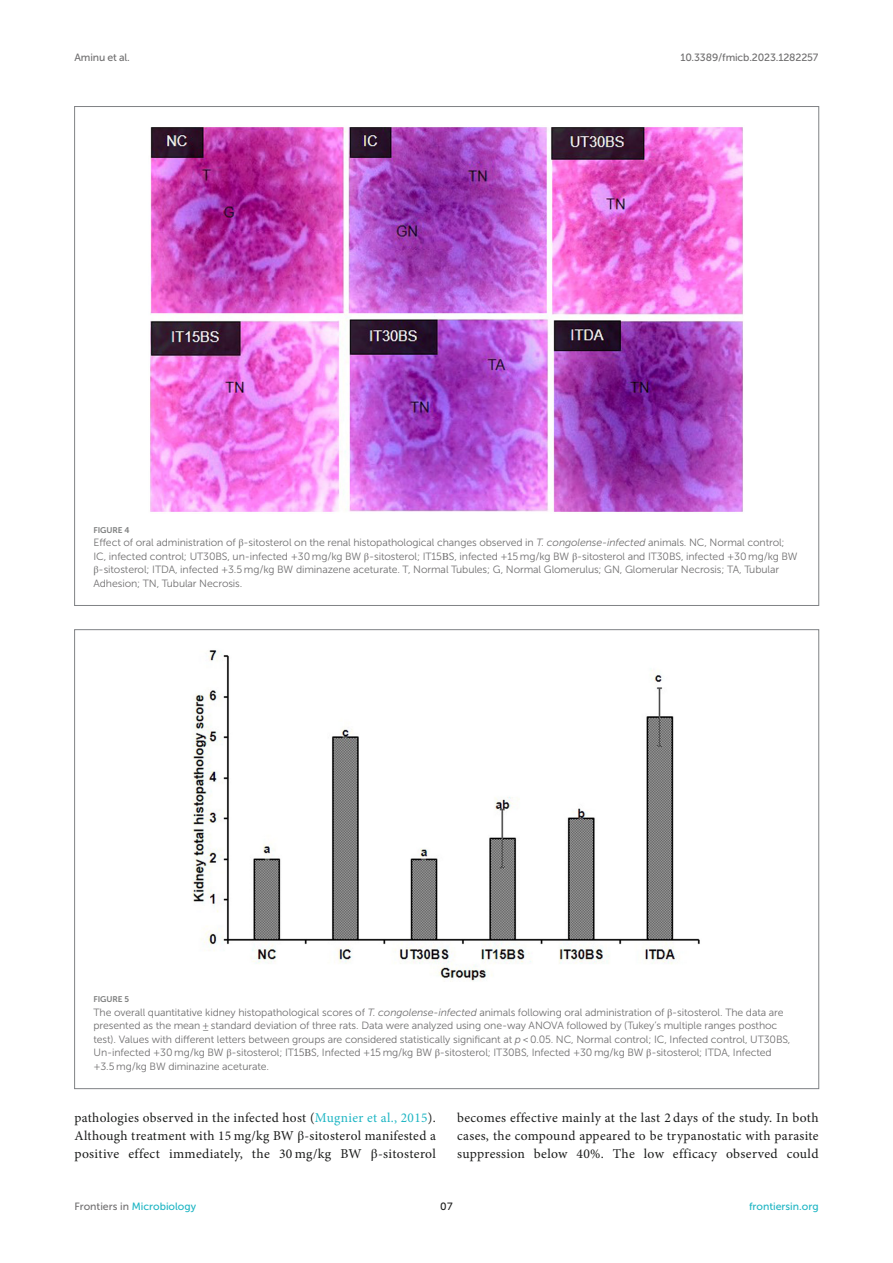
<style>
.page{position:relative;width:893px;height:1263px;background:#fff}
.page>*{position:absolute;margin:0;border:0;box-sizing:border-box;transform-origin:0 0}
.TEXT{font:13.5px/18px "Minion Pro";letter-spacing:.025em;color:#1b1c1b;text-align:justify}
.FIG_LEG{font:10.5px/13.5px "Museo Sans 300";letter-spacing:-.01em;color:#706f70}
.t1{font:10.5px "Museo Sans 500";color:#1db5c3}
.t2{font:10.5px "Museo Sans 500";letter-spacing:-.015em;color:#706f70}
.t3{font:10.5px "Museo Sans 500";color:#1b1c1b}
.FIG_HD{font:8.25px "Museo Sans 700";letter-spacing:-.01em;color:#7e7f7f}
.s1{font-family:"STIX General"}
.s2{font-style:italic}
.s3{color:#1db5c3}
.s4{color:#706f70}
</style>
<div class="page">
<img style="left:150px;top:127px;width:593px;height:385px">
<img style="left:192px;top:650px;width:508px;height:331px">
<p class="t2" style="left:74px;top:51px;width:57px">Aminu et al.</p>
<p class="t2" style="left:680px;top:51px;width:140px">10.3389/fmicb.2023.1282257</p>
<p class="FIG_HD" style="left:94px;top:525px;width:37px">FIGURE 4</p>
<p class="FIG_LEG" style="left:94px;top:536px;width:706px">Effect of oral administration of <span class="s1">β</span>-sitosterol on the renal histopathological changes observed in <span class="s2">T. congolense-infected</span> animals. NC, Normal control; IC, infected control; UT30BS, un-infected +30 mg/kg BW <span class="s1">β</span>-sitosterol; IT15<span class="s1">Β</span>S, infected +15 mg/kg BW <span class="s1">β</span>-sitosterol and IT30BS, infected +30 mg/kg BW <span class="s1">β</span>-sitosterol; ITDA, infected +3.5 mg/kg BW diminazene aceturate. T, Normal Tubules; G, Normal Glomerulus; GN, Glomerular Necrosis; TA, Tubular Adhesion; TN, Tubular Necrosis.</p>
<p class="FIG_HD" style="left:94px;top:995px;width:37px">FIGURE 5</p>
<p class="FIG_LEG" style="left:94px;top:1005px;width:698px">The overall quantitative kidney histopathological scores of <span class="s2">T. congolense-infected</span> animals following oral administration of <span class="s1">β</span>-sitosterol. The data are presented as the mean ± standard deviation of three rats. Data were analyzed using one-way ANOVA followed by (Tukey’s multiple ranges posthoc test). Values with different letters between groups are considered statistically significant at <span class="s2">p</span> &lt; 0.05. NC, Normal control; IC, Infected control, UT30BS, Un-infected +30 mg/kg BW <span class="s1">β</span>-sitosterol; IT15<span class="s1">Β</span>S, Infected +15 mg/kg BW <span class="s1">β</span>-sitosterol; IT30BS, Infected +30 mg/kg BW <span class="s1">β</span>-sitosterol; ITDA, Infected +3.5 mg/kg BW diminazine aceturate.</p>
<p class="TEXT" style="left:74px;top:1109px;width:363px">pathologies observed in the infected host (<span class="s3">Mugnier et al., 2015</span>).<br>Although treatment with 15 mg/kg BW <span class="s1">β</span>-sitosterol manifested a positive effect immediately, the 30 mg/kg BW <span class="s1">β</span>-sitosterol</p>
<p class="TEXT" style="left:457px;top:1109px;width:363px">becomes effective mainly at the last 2 days of the study. In both cases, the compound appeared to be trypanostatic with parasite suppression below 40%. The low efficacy observed could</p>
<p class="t1" style="left:74px;top:1200px;width:123px"><span class="s4">Frontiers in</span> Microbiology</p>
<p class="t3" style="left:440px;top:1200px;width:14px">07</p>
<p class="t1" style="left:749px;top:1200px;width:71px">frontiersin.org</p>
</div>
